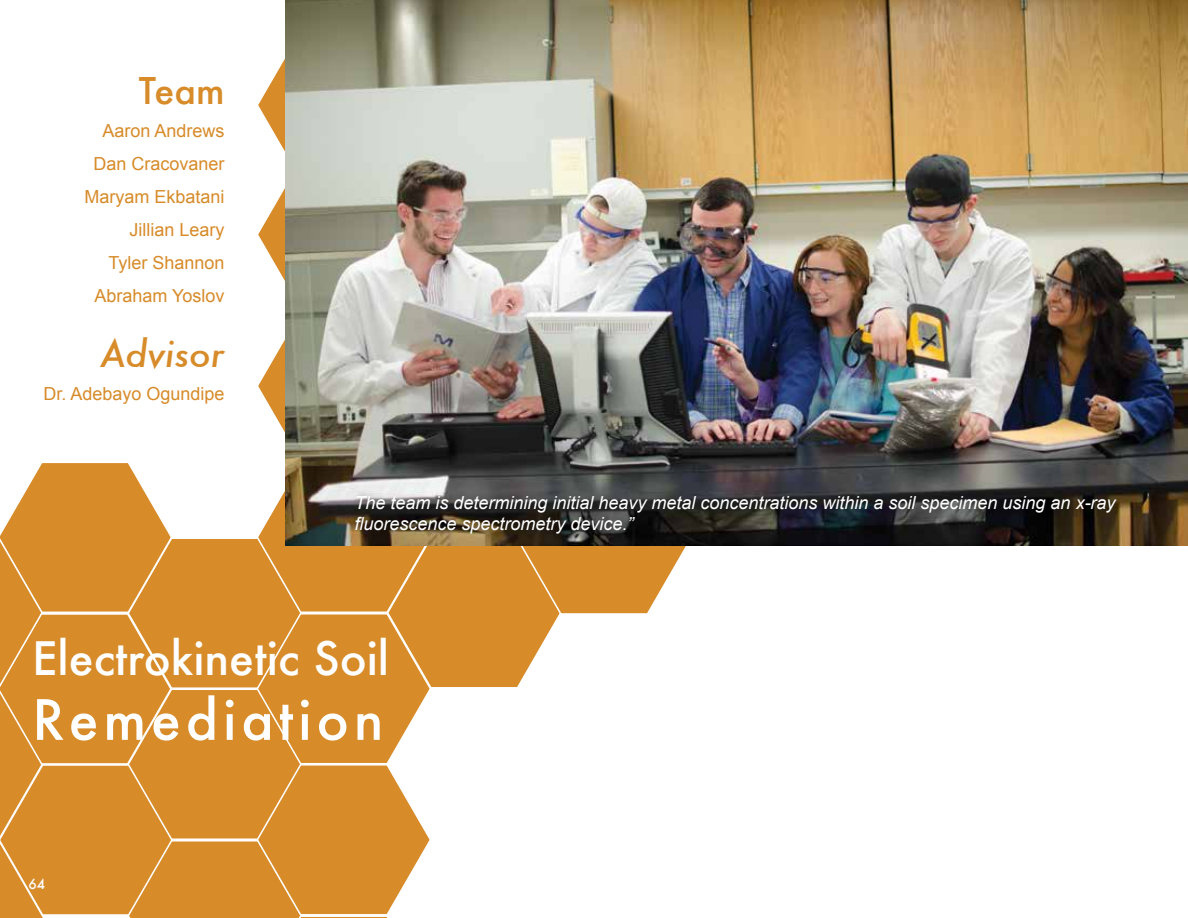
<style>
.page{position:relative;width:1188px;height:918px;background:#fff}
.page>*{position:absolute;margin:0;border:0;box-sizing:border-box;transform-origin:0 0}
.t1{font:500 54px "Futura";letter-spacing:.09em;color:#fff}
.t2{font:500 45px "Futura";color:#fff}
.t3{font:italic 500 36px "Futura";color:#d78b29}
.t4{font:500 36px "Futura";color:#d78b29}
.t5{font:italic 18px/21.6px "Arial";color:#fff}
.t6{font:18px/33px "Arial";color:#d78b29;text-align:right}
.t7{font:500 13.5px "Futura";color:#fff}
</style>
<div class="page">
<img style="left:826px;top:0;width:362px;height:545px">
<img style="left:0;top:0;width:826px;height:918px">
<div style="left:349px;top:488px;width:774px;height:53px;background:#000;opacity:.4"></div>
<h3 class="t4" style="left:139px;top:66px;width:87px">Team</h3>
<p class="t6" style="left:85px;top:114px;width:142px">Aaron Andrews<br>Dan Cracovaner<br>Maryam Ekbatani<br>Jillian Leary<br>Tyler Shannon<br>Abraham Yoslov</p>
<h3 class="t3" style="left:100px;top:329px;width:126px">Advisor</h3>
<p class="t6" style="left:43px;top:377px;width:183px">Dr. Adebayo Ogundipe</p>
<p class="t5" style="left:354px;top:492px;width:763px">The team is determining initial heavy metal concentrations within a soil specimen using an x-ray fluorescence spectrometry device.”</p>
<h2 class="t2" style="left:32px;top:627px;width:358px">Electrokinetic Soil</h2>
<h1 class="t1" style="left:32px;top:683px;width:353px">Remediation</h1>
<p class="t7" style="left:29px;top:875px;width:18px">64</p>
</div>
